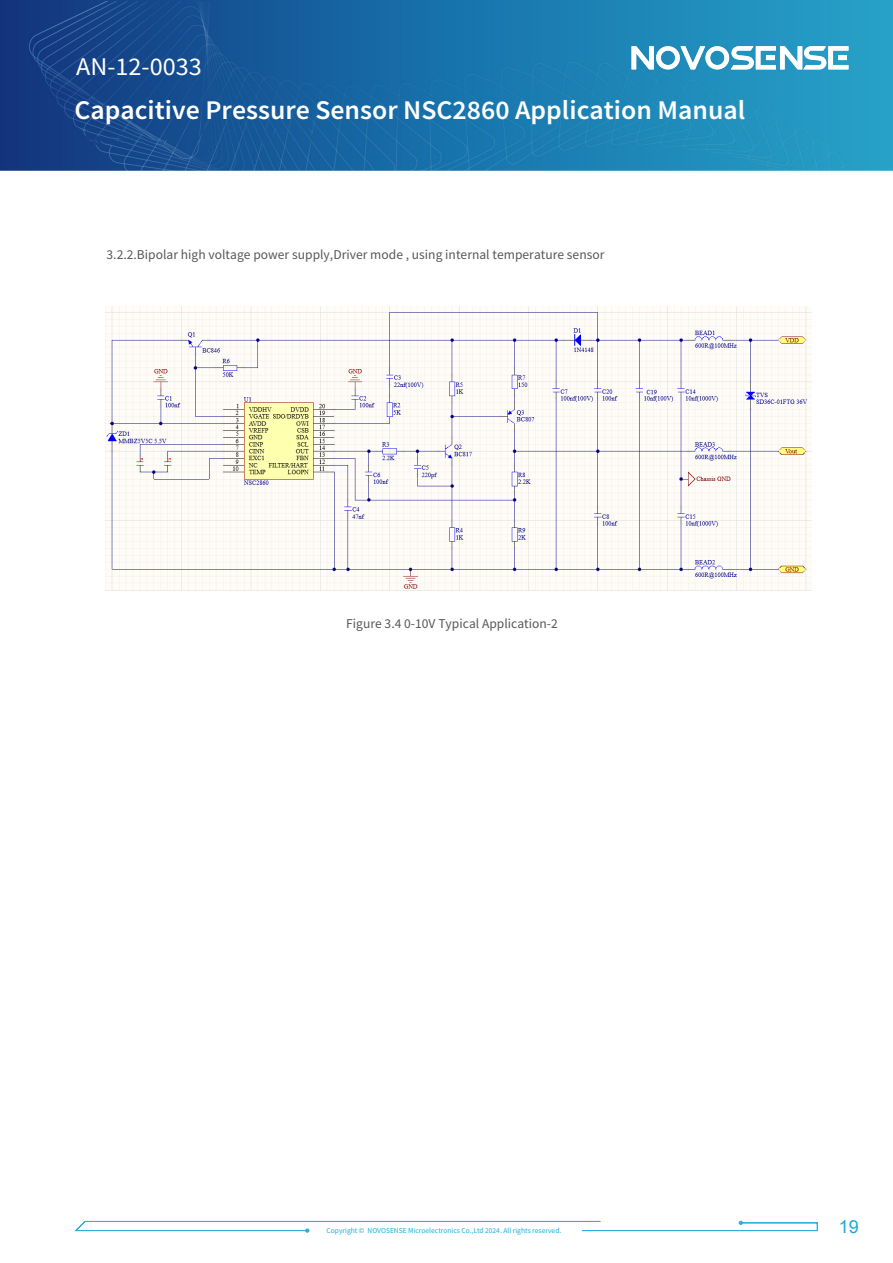
<style>
.page{position:relative;width:893px;height:1263px;background:#fff}
.page>*{position:absolute;margin:0;border:0;box-sizing:border-box;transform-origin:0 0}
.t1{font:600 27px "Source Sans Pro";color:#fff}
.t2{font:25.5px "Source Sans Pro";color:#fff}
.t3{font:18px "Arial";color:#1ca9d4}
.t4{font:13.5px "Source Sans Pro";color:#575757}
.t5{font:13.5px "Source Sans Pro";color:#585757}
.t6{font:7.5px "Source Sans Pro";color:#1eadd6}
</style>
<div class="page">
<img style="left:0;top:0;width:893px;height:170px">
<svg style="left:632px;top:46px;width:216px;height:23px"></svg>
<svg style="left:74px;top:1221px;width:744px;height:12px"></svg>
<img style="left:106px;top:306px;width:706px;height:285px">
<h2 class="t2" style="left:76px;top:51px;width:127px">AN-12-0033</h2>
<h1 class="t1" style="left:74px;top:92px;width:672px">Capacitive Pressure Sensor NSC2860 Application Manual</h1>
<p class="t4" style="left:107px;top:246px;width:499px">3.2.2.Bipolar high voltage power supply,Driver mode , using internal temperature sensor</p>
<p class="t5" style="left:346px;top:615px;width:213px">Figure 3.4 0-10V Typical Application-2</p>
<p class="t6" style="left:327px;top:1226px;width:236px">Copyright © NOVOSENSE Microelectronics Co.,Ltd 2024. All rights reserved.</p>
<h3 class="t3" style="left:839px;top:1215px;width:22px">19</h3>
</div>
